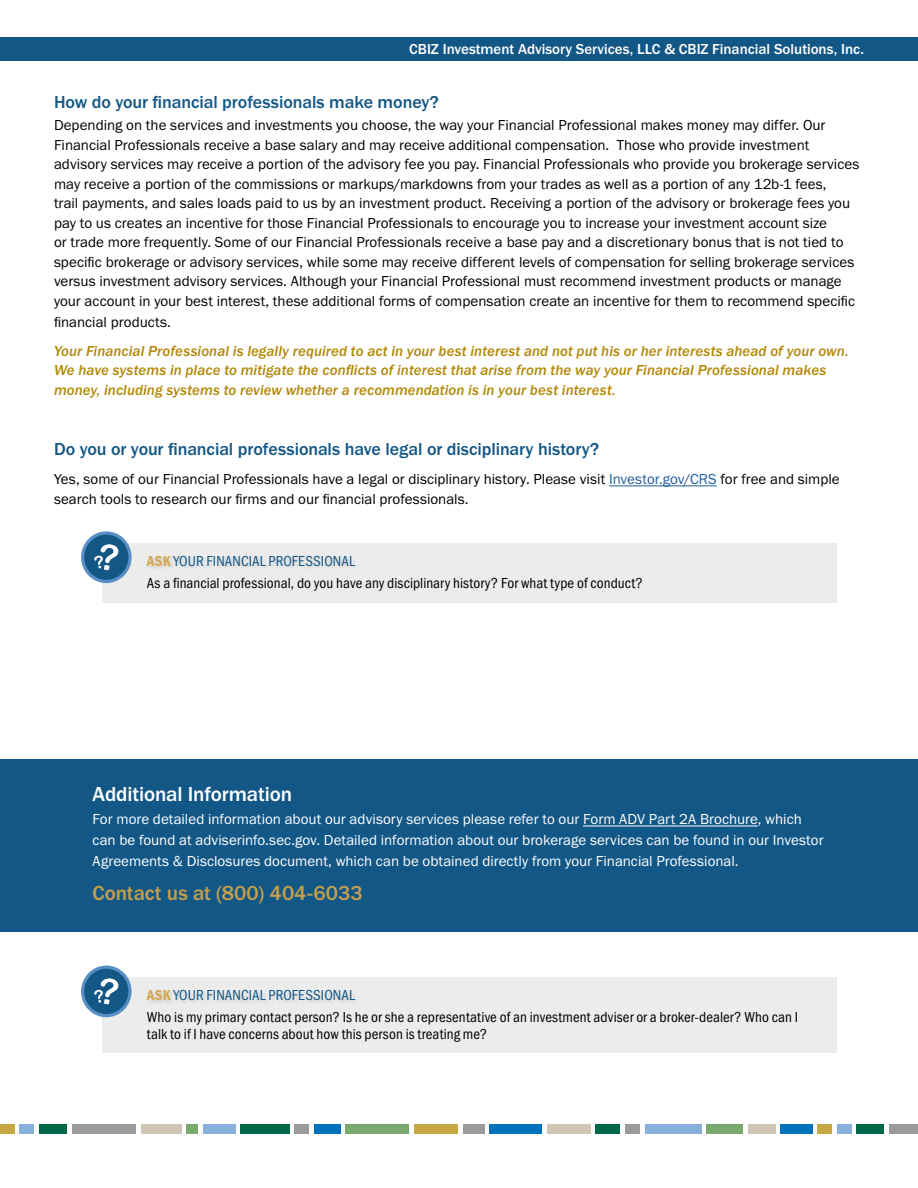
<style>
.page{position:relative;width:918px;height:1188px;background:#fff}
.page>*{position:absolute;margin:0;border:0;box-sizing:border-box;transform-origin:0 0}
.t1{font:500 21px "Franklin Gothic URW";color:#c59f4c}
.t2{font:500 21px "Franklin Gothic URW";letter-spacing:-.005em;color:#fff}
.t3{font:500 18px "Franklin Gothic URW";letter-spacing:-.005em;color:#135786}
.t4{font:15px/19.5px "Franklin Gothic URW Boo";color:#000}
.t5{font:15px/22.5px "Franklin Gothic URW Cond";letter-spacing:.005em;color:#000101}
.t6{font:15px/19.5px "Franklin Gothic URW Med Ita";letter-spacing:.005em;color:#b38808}
.t7{font:15px/21px "Franklin Gothic URW Boo";color:#fff}
.t8{font:500 15px "Franklin Gothic URW";color:#fff}
.s1{color:#215e9e}
.s2{font-family:"Franklin Gothic URW Con Dem";color:#d4a752}
.s3{color:#135786}
</style>
<div class="page">
<div style="left:0;top:37px;width:918px;height:24px;background:#135786"></div>
<div style="left:20px;top:1124px;width:14px;height:10px;background:#89afdd"></div>
<div style="left:0;top:1124px;width:15px;height:10px;background:#c6a845"></div>
<div style="left:39px;top:1124px;width:28px;height:10px;background:#006648"></div>
<div style="left:72px;top:1124px;width:64px;height:10px;background:#9a9a9b"></div>
<div style="left:141px;top:1124px;width:41px;height:10px;background:#cfc6b5"></div>
<div style="left:186px;top:1124px;width:12px;height:10px;background:#79a96d"></div>
<div style="left:203px;top:1124px;width:33px;height:10px;background:#89afdd"></div>
<div style="left:240px;top:1124px;width:50px;height:10px;background:#006648"></div>
<div style="left:596px;top:1124px;width:24px;height:10px;background:#006648"></div>
<div style="left:294px;top:1124px;width:15px;height:10px;background:#9a9a9b"></div>
<div style="left:625px;top:1124px;width:15px;height:10px;background:#9a9a9b"></div>
<div style="left:645px;top:1124px;width:56px;height:10px;background:#89afdd"></div>
<div style="left:463px;top:1124px;width:21px;height:10px;background:#9a9a9b"></div>
<div style="left:345px;top:1124px;width:64px;height:10px;background:#79a96d"></div>
<div style="left:706px;top:1124px;width:37px;height:10px;background:#79a96d"></div>
<div style="left:314px;top:1124px;width:27px;height:10px;background:#0072bc"></div>
<div style="left:489px;top:1124px;width:53px;height:10px;background:#0072bc"></div>
<div style="left:780px;top:1124px;width:32px;height:10px;background:#0072bc"></div>
<div style="left:414px;top:1124px;width:44px;height:10px;background:#c6a845"></div>
<div style="left:547px;top:1124px;width:44px;height:10px;background:#cfc6b5"></div>
<div style="left:748px;top:1124px;width:27px;height:10px;background:#cfc6b5"></div>
<div style="left:837px;top:1124px;width:14px;height:10px;background:#89afdd"></div>
<div style="left:817px;top:1124px;width:15px;height:10px;background:#c6a845"></div>
<div style="left:856px;top:1124px;width:28px;height:10px;background:#006648"></div>
<div style="left:889px;top:1124px;width:29px;height:10px;background:#9a9a9b"></div>
<div style="left:102px;top:544px;width:735px;height:59px;background:#e6e6e6"></div>
<svg style="left:83px;top:534px;width:46px;height:47px"></svg>
<div style="left:81px;top:531px;width:51px;height:52px;border:4px solid #588fc6;border-radius:50%"></div>
<div style="left:84px;top:535px;width:44px;height:45px;background:#135786;border-radius:50%"></div>
<svg style="left:94px;top:544px;width:25px;height:26px"></svg>
<hr style="left:609px;top:485px;width:108px;height:1px;background:#215e9e">
<div style="left:0;top:759px;width:918px;height:173px;background:#135786"></div>
<hr style="left:583px;top:825px;width:175px;height:1px;background:#fff">
<div style="left:102px;top:978px;width:735px;height:75px;background:#e6e6e6"></div>
<svg style="left:83px;top:968px;width:46px;height:47px"></svg>
<div style="left:81px;top:966px;width:51px;height:51px;border:4px solid #588fc6;border-radius:50%"></div>
<div style="left:84px;top:969px;width:44px;height:45px;background:#135786;border-radius:50%"></div>
<svg style="left:94px;top:978px;width:25px;height:26px"></svg>
<p class="t8" style="left:409px;top:40px;width:456px">CBIZ Investment Advisory Services, LLC &amp; CBIZ Financial Solutions, Inc.</p>
<p class="t3" style="left:54px;top:91px;width:386px">How do your financial professionals make money?</p>
<p class="t4" style="left:54px;top:115px;width:807px">Depending on the services and investments you choose, the way your Financial Professional makes money may differ. Our Financial Professionals receive a base salary and may receive additional compensation. Those who provide investment advisory services may receive a portion of the advisory fee you pay. Financial Professionals who provide you brokerage services may receive a portion of the commissions or markups/markdowns from your trades as well as a portion of any 12b-1 fees,<br>trail payments, and sales loads paid to us by an investment product. Receiving a portion of the advisory or brokerage fees you pay to us creates an incentive for those Financial Professionals to encourage you to increase your investment account size<br>or trade more frequently. Some of our Financial Professionals receive a base pay and a discretionary bonus that is not tied to specific brokerage or advisory services, while some may receive different levels of compensation for selling brokerage services versus investment advisory services. Although your Financial Professional must recommend investment products or manage your account in your best interest, these additional forms of compensation create an incentive for them to recommend specific</p>
<p class="t4" style="left:54px;top:312px;width:118px">financial products.</p>
<p class="t6" style="left:54px;top:341px;width:796px">Your Financial Professional is legally required to act in your best interest and not put his or her interests ahead of your own.<br>We have systems in place to mitigate the conflicts of interest that arise from the way your Financial Professional makes money, including systems to review whether a recommendation is in your best interest.</p>
<p class="t3" style="left:54px;top:438px;width:547px">Do you or your financial professionals have legal or disciplinary history?</p>
<p class="t4" style="left:54px;top:469px;width:787px">Yes, some of our Financial Professionals have a legal or disciplinary history. Please visit <span class="s1">Investor.gov/CRS</span> for free and simple search tools to research our firms and our financial professionals.</p>
<p class="t5" style="left:147px;top:549px;width:498px"><span class="s2">ASK</span> <span class="s3">YOUR FINANCIAL PROFESSIONAL<br></span>As a financial professional, do you have any disciplinary history? For what type of conduct?</p>
<h1 class="t2" style="left:92px;top:781px;width:201px">Additional Information</h1>
<p class="t7" style="left:92px;top:809px;width:733px">For more detailed information about our advisory services please refer to our Form ADV Part 2A Brochure, which can be found at adviserinfo.sec.gov. Detailed information about our brokerage services can be found in our Investor<br>Agreements &amp; Disclosures document, which can be obtained directly from your Financial Professional.</p>
<h1 class="t1" style="left:92px;top:880px;width:272px">Contact us at (800) 404-6033</h1>
<p class="t5" style="left:147px;top:983px;width:653px"><span class="s2">ASK</span> <span class="s3">YOUR FINANCIAL PROFESSIONAL<br></span>Who is my primary contact person? Is he or she a representative of an investment adviser or a broker-dealer? Who can I</p>
<p class="t5" style="left:147px;top:1022px;width:342px">talk to if I have concerns about how this person is treating me?</p>
</div>
